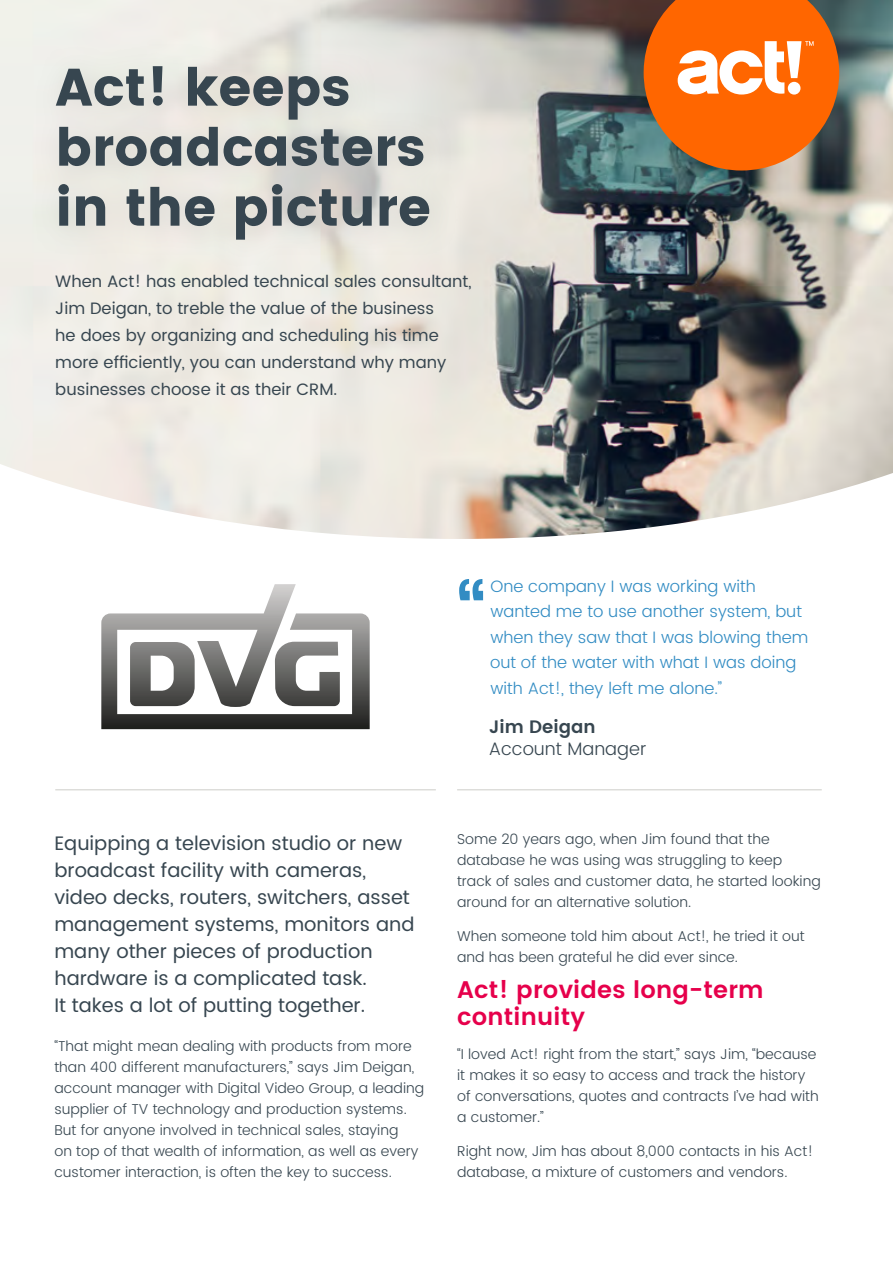
<style>
.page{position:relative;width:893px;height:1263px;background:#fff}
.page>*{position:absolute;margin:0;border:0;box-sizing:border-box;transform-origin:0 0}
.t1{font:700 52.5px/60px "Poppins";color:#374650}
.t2{font:600 24px/27px "Poppins";letter-spacing:.01em;color:#e6004b}
.t3{font:19.5px/27px "Poppins";color:#374650}
.t4{font:300 18px "Poppins";color:#374650}
.t5{font:600 18px "Poppins";color:#374650}
.t6{font:16.5px/27px "Poppins";color:#374650}
.t7{font:300 16.5px/25.5px "Poppins";color:#328cc3}
.t8{font:300 14.25px/21px "Poppins";color:#374650}
</style>
<div class="page">
<img style="left:0;top:0;width:893px;height:539px">
<div style="left:34px;top:42px;width:425px;height:228px;background:#cdcdc8;opacity:.75"></div>
<hr style="left:55px;top:789px;width:381px;height:1px;background:#cdcdc8">
<svg style="left:644px;top:0;width:195px;height:170px;background:#e2762c"></svg>
<svg style="left:101px;top:584px;width:269px;height:145px"></svg>
<svg style="left:459px;top:579px;width:24px;height:21px"></svg>
<hr style="left:457px;top:789px;width:365px;height:1px;background:#cdcdc8">
<h1 class="t1" style="left:55px;top:58px;width:377px">Act! keeps broadcasters in the picture</h1>
<p class="t6" style="left:55px;top:269px;width:418px">When Act! has enabled technical sales consultant, Jim Deigan, to treble the value of the business<br>he does by organizing and scheduling his time more efficiently, you can understand why many businesses choose it as their CRM.</p>
<p class="t7" style="left:490px;top:574px;width:320px">One company I was working with wanted me to use another system, but when they saw that I was blowing them out of the water with what I was doing with Act!, they left me alone.”</p>
<p class="t5" style="left:489px;top:713px;width:108px">Jim Deigan</p>
<p class="t4" style="left:489px;top:736px;width:159px">Account Manager</p>
<p class="t3" style="left:54px;top:830px;width:361px">Equipping a television studio or new broadcast facility with cameras, video decks, routers, switchers, asset management systems, monitors and many other pieces of production hardware is a complicated task.<br>It takes a lot of putting together.</p>
<p class="t8" style="left:54px;top:1036px;width:371px">“That might mean dealing with products from more than 400 different manufacturers,” says Jim Deigan, account manager with Digital Video Group, a leading supplier of TV technology and production systems.<br>But for anyone involved in technical sales, staying<br>on top of that wealth of information, as well as every customer interaction, is often the key to success.</p>
<p class="t8" style="left:457px;top:829px;width:365px">Some 20 years ago, when Jim found that the database he was using was struggling to keep<br>track of sales and customer data, he started looking around for an alternative solution.</p>
<p class="t8" style="left:457px;top:926px;width:349px">When someone told him about Act!, he tried it out and has been grateful he did ever since.</p>
<h2 class="t2" style="left:457px;top:977px;width:308px">Act! provides long-term continuity</h2>
<p class="t8" style="left:457px;top:1044px;width:363px">“I loved Act! right from the start,” says Jim, “because it makes it so easy to access and track the history of conversations, quotes and contracts I’ve had with a customer.”</p>
<p class="t8" style="left:457px;top:1141px;width:357px">Right now, Jim has about 8,000 contacts in his Act! database, a mixture of customers and vendors.</p>
</div>
